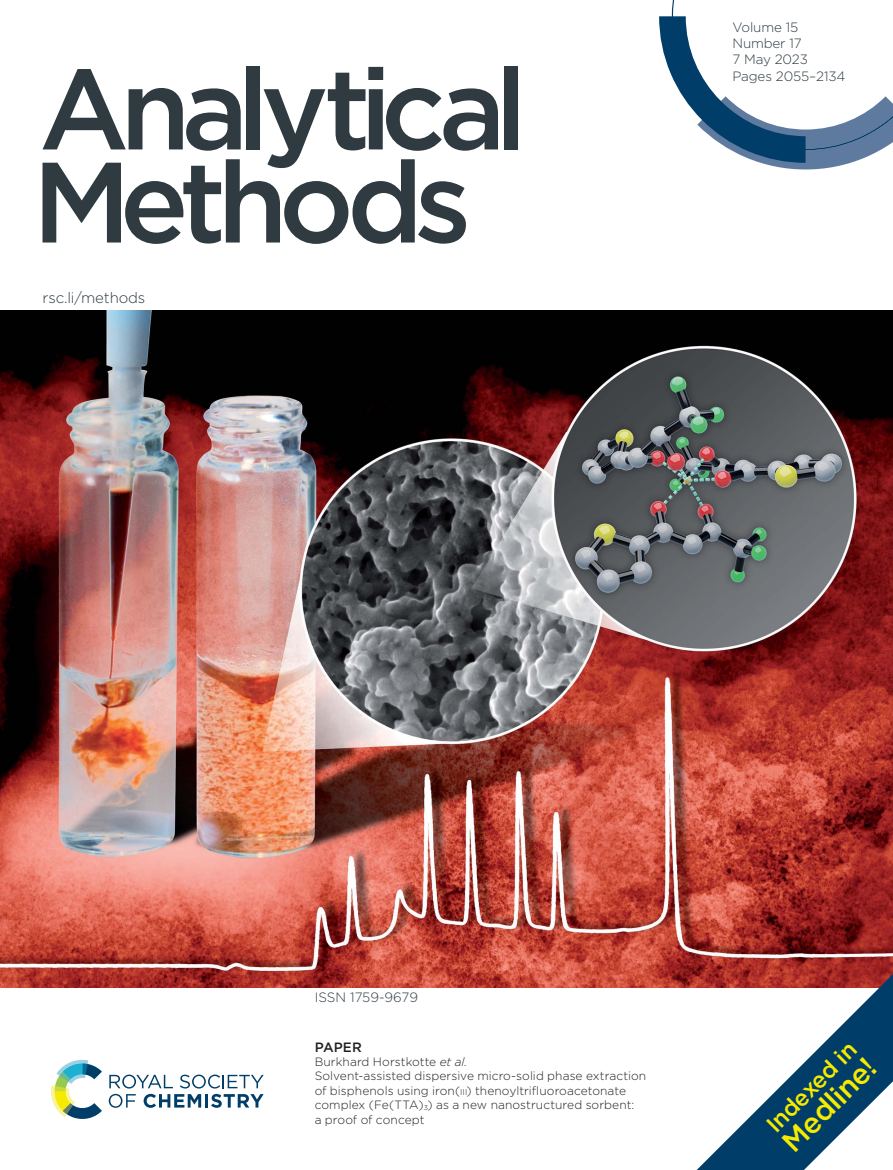
<style>
.page{position:relative;width:893px;height:1170px;background:#fff}
.page>*{position:absolute;margin:0;border:0;box-sizing:border-box;transform-origin:0 0}
.t1{font:500 114px/93px "Gotham";letter-spacing:-.08em;color:#2f3b41}
.t2{font:500 29.1px "Gotham";color:#f5ea00}
.t3{font:500 23.25px "Gotham";color:#f5ea00}
.t4{font:300 15px "Gotham";letter-spacing:-.01em;color:#2f3b41}
.t5{font:300 13.5px/16.2px "Gotham";letter-spacing:-.01em;color:#2f3b41}
.t6{font:500 13.5px "Gotham";letter-spacing:.005em;color:#231f20}
.t7{font:300 12px/14.4px "Gotham";letter-spacing:.005em;color:#231f20}
.s1{font-style:italic}
.s2{font-size:8.4px}
</style>
<div class="page">
<svg style="left:109px;top:1074px;width:155px;height:33px"></svg>
<svg style="left:51px;top:1059px;width:51px;height:59px"></svg>
<img style="left:0;top:310px;width:893px;height:676px">
<svg style="left:659px;top:0;width:234px;height:169px"></svg>
<svg style="left:675px;top:952px;width:218px;height:217px"></svg>
<h1 class="t1" style="left:32px;top:64px;width:496px">Analytical<br>Methods</h1>
<p class="t4" style="left:43px;top:291px;width:104px">rsc.li/methods</p>
<p class="t5" style="left:732px;top:20px;width:114px">Volume 15<br>Number 17<br>7 May 2023<br>Pages 2055–2134</p>
<p class="t5" style="left:315px;top:989px;width:105px">ISSN 1759-9679</p>
<p class="t6" style="left:315px;top:1038px;width:49px">PAPER</p>
<p class="t7" style="left:315px;top:1055px;width:333px">Burkhard Horstkotte <span class="s1">et al.<br></span>Solvent-assisted dispersive micro-solid phase extraction of bisphenols using iron(<span class="s2">III</span>) thenoyltrifluoroacetonate complex (Fe(TTA)<sub>3</sub>) as a new nanostructured sorbent:<br>a proof of concept</p>
<h3 class="t3" style="left:761px;top:1118px;width:118px;rotate:-45deg">Indexed in</h3>
<h2 class="t2" style="left:775px;top:1134px;width:121px;rotate:-45deg">Medline!</h2>
</div>
